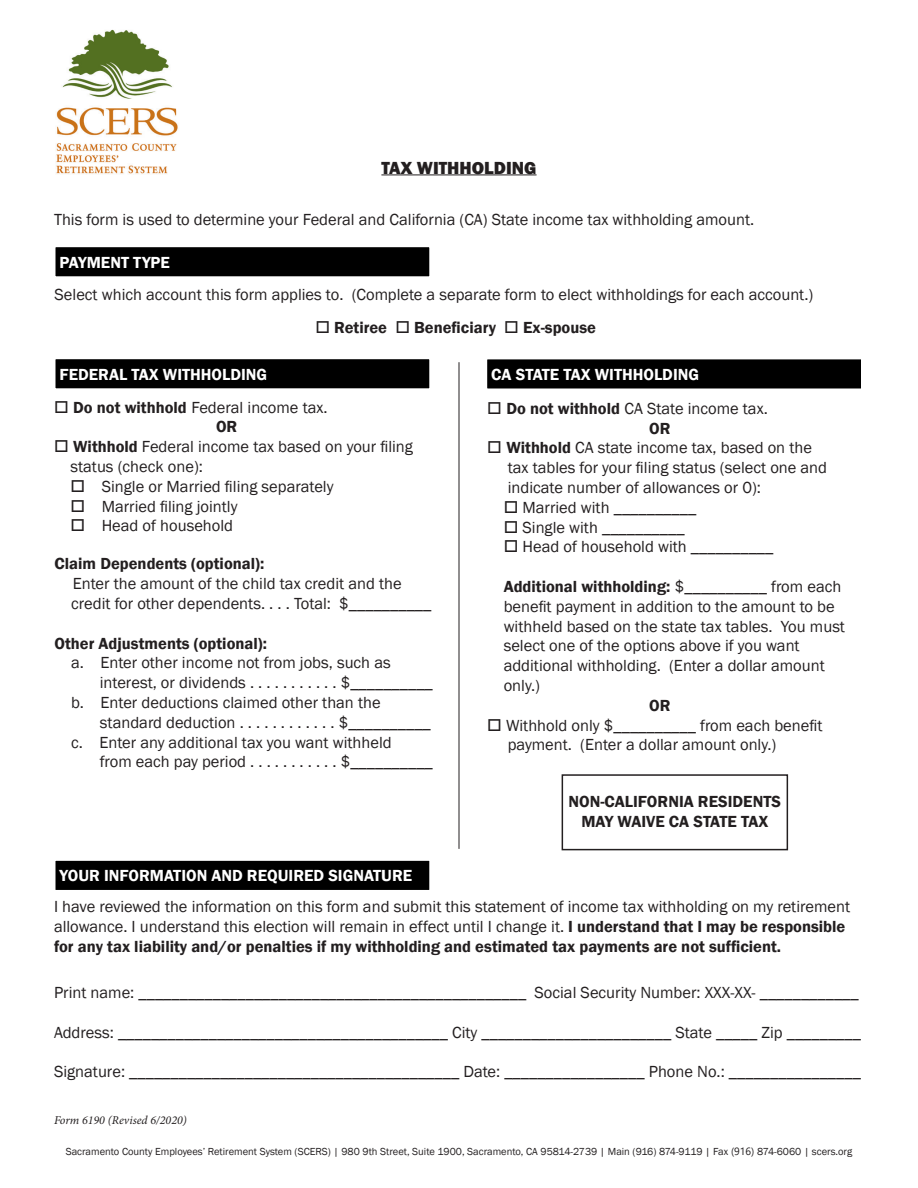
<style>
.page{position:relative;width:918px;height:1188px;background:#fff}
.page>*{position:absolute;margin:0;border:0;box-sizing:border-box;transform-origin:0 0}
.t1{font:800 18px "Franklin Gothic";color:#231f20}
.t2{font:16.5px/19.8px "Franklin Gothic";color:#231f20}
.t3{font:600 16.5px "Franklin Gothic";color:#231f20}
.t4{font:600 16.5px "Franklin Gothic";color:#fff}
.t5{font:italic 12px "Minion Pro";color:#231f20}
.t6{font:10.5px "Franklin Gothic";color:#231f20}
.s1{font-weight:600}
.s2{font-family:"Segoe UI"}
</style>
<div class="page">
<img style="left:56px;top:29px;width:122px;height:145px">
<hr style="left:381px;top:174px;width:156px;height:1px;background:#231f20">
<hr style="left:459px;top:362px;width:1px;height:487px;background:#231f20">
<div style="left:486px;top:359px;width:376px;height:30px;background:#000"></div>
<div style="left:486px;top:358px;width:376px;height:32px;border:2px solid #fff"></div>
<div style="left:55px;top:358px;width:375px;height:31px;background:#000"></div>
<div style="left:54px;top:358px;width:377px;height:32px;border:2px solid #fff"></div>
<div style="left:562px;top:774px;width:226px;height:76px;border:2px solid #231f20"></div>
<div style="left:55px;top:246px;width:375px;height:31px;background:#000"></div>
<div style="left:54px;top:246px;width:377px;height:32px;border:2px solid #fff"></div>
<div style="left:55px;top:860px;width:375px;height:31px;background:#000"></div>
<div style="left:54px;top:859px;width:377px;height:32px;border:2px solid #fff"></div>
<p class="t1" style="left:381px;top:156px;width:157px">TAX WITHHOLDING</p>
<p class="t2" style="left:54px;top:210px;width:702px">This form is used to determine your Federal and California (CA) State income tax withholding amount.</p>
<p class="t4" style="left:60px;top:252px;width:112px">PAYMENT TYPE</p>
<p class="t2" style="left:55px;top:285px;width:760px">Select which account this form applies to. (Complete a separate form to elect withholdings for each account.)</p>
<p class="t3" style="left:315px;top:317px;width:282px">□ Retiree □ Beneficiary □ Ex-spouse</p>
<p class="t4" style="left:60px;top:364px;width:209px">FEDERAL TAX WITHHOLDING</p>
<p class="t4" style="left:491px;top:364px;width:209px">CA STATE TAX WITHHOLDING</p>
<p class="t2" style="left:54px;top:397px;width:275px">□ <span class="s1">Do not withhold</span> Federal income tax.</p>
<p class="t3" style="left:216px;top:417px;width:23px">OR</p>
<p class="t2" style="left:70px;top:437px;width:344px;text-indent:-16px">□ <span class="s1">Withhold</span> Federal income tax based on your filing status (check one):</p>
<p class="t2" style="left:70px;top:477px;width:265px">□ Single or Married filing separately</p>
<p class="t2" style="left:70px;top:496px;width:169px">□ Married filing jointly</p>
<p class="t2" style="left:70px;top:516px;width:164px">□ Head of household</p>
<p class="t3" style="left:55px;top:554px;width:211px">Claim Dependents (optional):</p>
<p class="t2" style="left:71px;top:574px;width:362px">Enter the amount of the child tax credit and the credit for other dependents. . . . Total: $__________</p>
<p class="t3" style="left:55px;top:633px;width:214px">Other Adjustments (optional):</p>
<p class="t2" style="left:100px;top:653px;width:335px;text-indent:-29px">a. Enter other income not from jobs, such as interest, or dividends . . . . . . . . . . . $__________</p>
<p class="t2" style="left:100px;top:693px;width:332px;text-indent:-29px">b. Enter deductions claimed other than the standard deduction . . . . . . . . . . . . $__________</p>
<p class="t2" style="left:71px;top:733px;width:322px">c. Enter any additional tax you want withheld</p>
<p class="t2" style="left:100px;top:752px;width:335px">from each pay period . . . . . . . . . . . $__________</p>
<p class="t2" style="left:487px;top:399px;width:282px">□ <span class="s1">Do not withhold</span> CA State income tax.</p>
<p class="t3" style="left:649px;top:418px;width:23px">OR</p>
<p class="t2" style="left:508px;top:438px;width:321px;text-indent:-21px">□ <span class="s1">Withhold</span> CA state income tax, based on the tax tables for your filing status (select one and indicate number of allowances or 0):</p>
<p class="t2" style="left:504px;top:498px;width:194px">□ Married with __________</p>
<p class="t2" style="left:504px;top:518px;width:182px">□ Single with __________</p>
<p class="t2" style="left:504px;top:537px;width:271px">□ Head of household with __________</p>
<p class="t2" style="left:504px;top:577px;width:339px"><span class="s1">Additional withholding:</span> $__________ from each benefit payment in addition to the amount to be</p>
<p class="t2" style="left:504px;top:617px;width:343px">withheld based on the state tax tables. You must select one of the options above if you want additional withholding. (Enter a dollar amount only.)</p>
<p class="t3" style="left:649px;top:695px;width:23px">OR</p>
<p class="t2" style="left:508px;top:716px;width:316px;text-indent:-21px">□ Withhold only $__________ from each benefit payment. (Enter a dollar amount only.)</p>
<p class="t3" style="left:569px;top:791px;width:214px">NON-CALIFORNIA RESIDENTS</p>
<p class="t3" style="left:581px;top:811px;width:188px">MAY WAIVE CA STATE TAX</p>
<p class="t4" style="left:60px;top:866px;width:354px">YOUR INFORMATION AND REQUIRED SIGNATURE</p>
<p class="t2" style="left:54px;top:897px;width:798px">I have reviewed the information on this form and submit this statement of income tax withholding on my retirement allowance. I understand this election will remain in effect until I change it. <span class="s1">I understand that I may be responsible for any tax liability and/or penalties if my withholding and estimated tax payments are not sufficient.</span></p>
<p class="t2" style="left:54px;top:983px;width:806px">Print name: _______________________________________________ Social Security Number: XXX-XX- ____________</p>
<p class="t2" style="left:54px;top:1023px;width:809px">Address: ________________________________________ City _______________________ State _____ Zip _________</p>
<p class="t2" style="left:54px;top:1062px;width:808px">Signature: ________________________________________ Date: _________________ Phone No.: ________________</p>
<p class="t5" style="left:54px;top:1112px;width:134px">Form 6190 (Revised 6/2020)</p>
<p class="t6" style="left:66px;top:1145px;width:788px">Sacramento County Employees’ Retirement System (SCERS) | 980 9th Street, Suite 1900, Sacramento, CA 95814-2739 | Main (916) 874-9119 | Fax <span class="s2">(916)</span> 874-6060 | scers.org</p>
</div>
